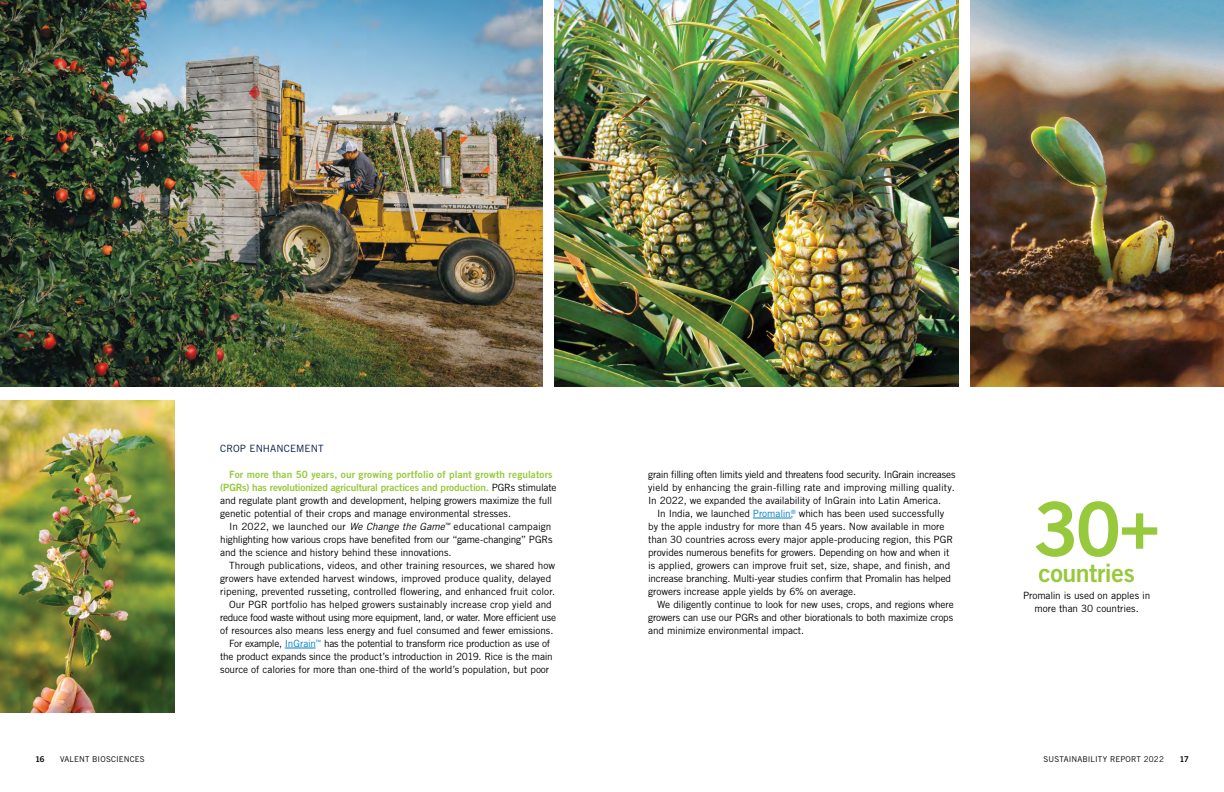
<style>
.page{position:relative;width:1224px;height:792px;background:#fff}
.page>*{position:absolute;margin:0;border:0;box-sizing:border-box;transform-origin:0 0}
.t1{font:75px "Trade Gothic LT Std Bd 2";color:#97c93d}
.t2{font:25px "Trade Gothic LT Std Bd 2";letter-spacing:-.02em;color:#97c93d}
.t3{font:10px/13px "Trade Gothic LT Std";letter-spacing:-.01em;color:#000;text-align:justify}
.t4{font:10px/13px "Trade Gothic LT Std Bd 2";letter-spacing:-.005em;color:#97c93d;text-align:center}
.t5{font:10px "Trade Gothic LT Std";letter-spacing:-.035em;color:#000}
.t6{font:10px "Trade Gothic LT Std";letter-spacing:-.03em;color:#000}
.t7{font:10px "Trade Gothic LT Std";letter-spacing:.01em;color:#001b49}
.t8{font:8px "Trade Gothic LT Std";letter-spacing:.015em;color:#000}
.t9{font:700 8px "Trade Gothic Next LT Pro";color:#000}
.s1{font-family:"Trade Gothic LT Std";color:#000}
.s2{font-style:italic}
.s3{color:#007fc4}
.s4{font-size:68px}
</style>
<div class="page">
<hr style="left:285px;top:648px;width:31px;height:1px;background:#007fc4">
<img style="left:0;top:0;width:543px;height:387px">
<hr style="left:753px;top:518px;width:38px;height:1px;background:#007fc4">
<img style="left:0;top:400px;width:174px;height:312px">
<img style="left:554px;top:0;width:405px;height:387px">
<img style="left:970px;top:0;width:254px;height:387px">
<p class="t7" style="left:220px;top:442px;width:105px">CROP ENHANCEMENT</p>
<p class="t4" style="left:220px;top:468px;width:338px">For more than 50 years, our growing portfolio of plant growth regulators (PGRs) has revolutionized agricultural practices and production. <span class="s1">PGRs stimulate</span></p>
<p class="t3" style="left:220px;top:494px;width:334px">and regulate plant growth and development, helping growers maximize the full genetic potential of their crops and manage environmental stresses.</p>
<p class="t3" style="left:220px;top:520px;width:334px;text-indent:9px">In 2022, we launched our <span class="s2">We Change the Game</span><sup>™</sup> educational campaign highlighting how various crops have benefited from our “game-changing” PGRs and the science and history behind these innovations.</p>
<p class="t3" style="left:229px;top:559px;width:327px">Through publications, videos, and other training resources, we shared how</p>
<p class="t3" style="left:220px;top:572px;width:333px">growers have extended harvest windows, improved produce quality, delayed</p>
<p class="t3" style="left:220px;top:585px;width:337px">ripening, prevented russeting, controlled flowering, and enhanced fruit color.</p>
<p class="t3" style="left:229px;top:598px;width:324px">Our PGR portfolio has helped growers sustainably increase crop yield and</p>
<p class="t5" style="left:220px;top:611px;width:337px">reduce food waste without using more equipment, land, or water. More efficient use</p>
<p class="t3" style="left:220px;top:624px;width:335px">of resources also means less energy and fuel consumed and fewer emissions.</p>
<p class="t6" style="left:229px;top:637px;width:322px">For example, <span class="s3">InGrain</span><sup>™</sup> has the potential to transform rice production as use of</p>
<p class="t3" style="left:220px;top:650px;width:334px">the product expands since the product’s introduction in 2019. Rice is the main</p>
<p class="t3" style="left:220px;top:663px;width:331px">source of calories for more than one-third of the world’s population, but poor</p>
<p class="t3" style="left:648px;top:468px;width:309px">grain filling often limits yield and threatens food security. InGrain increases yield by enhancing the grain-filling rate and improving milling quality.<br>In 2022, we expanded the availability of InGrain into Latin America.</p>
<p class="t3" style="left:648px;top:507px;width:306px;text-align:left;text-indent:9px">In India, we launched <span class="s3">Promalin,</span><sup>®</sup> which has been used successfully by the apple industry for more than 45 years. Now available in more than 30 countries across every major apple-producing region, this PGR provides numerous benefits for growers. Depending on how and when it is applied, growers can improve fruit set, size, shape, and finish, and increase branching. Multi-year studies confirm that Promalin has helped growers increase apple yields by 6% on average.</p>
<p class="t3" style="left:648px;top:598px;width:307px;text-indent:9px">We diligently continue to look for new uses, crops, and regions where growers can use our PGRs and other biorationals to both maximize crops and minimize environmental impact.</p>
<p class="t3" style="left:1023px;top:589px;width:129px;text-align:center">Promalin is used on apples in more than 30 countries.</p>
<h1 class="t1" style="left:1033px;top:483px;width:128px">30<span class="s4">+</span></h1>
<h2 class="t2" style="left:1038px;top:558px;width:98px">countries</h2>
<p class="t9" style="left:35px;top:753px;width:11px">16</p>
<p class="t8" style="left:60px;top:754px;width:86px">VALENT BIOSCIENCES</p>
<p class="t8" style="left:1044px;top:754px;width:122px">SUSTAINABILITY REPORT 2022</p>
<p class="t9" style="left:1180px;top:753px;width:10px">17</p>
</div>
